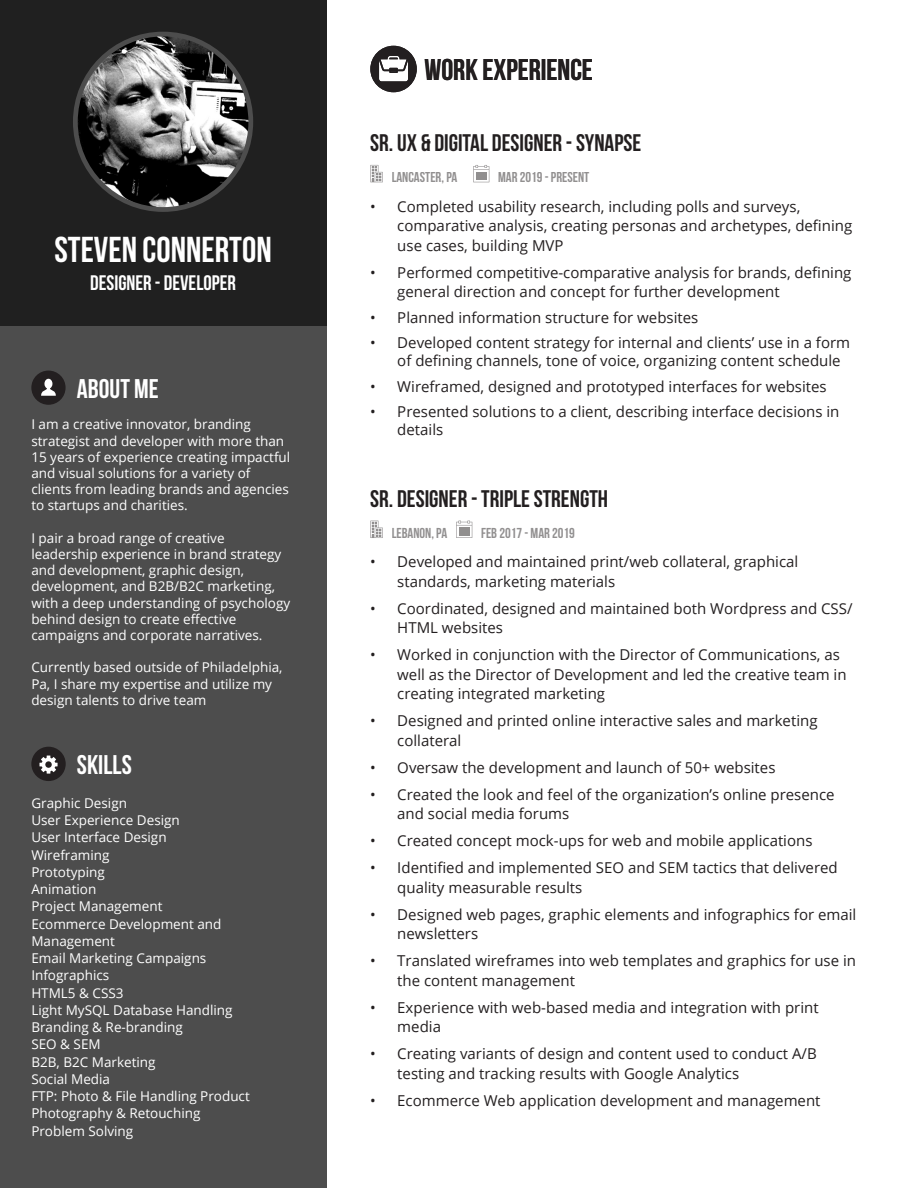
<style>
.page{position:relative;width:918px;height:1188px;background:#fff}
.page>*{position:absolute;margin:0;border:0;box-sizing:border-box;transform-origin:0 0}
.t1{font:36px "Bebas Neue";color:#fff}
.t2{font:30px "Bebas Neue";color:#231f20}
.t3{font:27px "Bebas Neue";color:#fff}
.t4{font:24px "Bebas Neue";color:#231f20}
.t5{font:21px "Bebas Neue";color:#fff}
.t6{font:15px/19.5px "Open Sans";color:#231f20}
.t7{font:14.4px "Bebas Neue";color:#231f20}
.t8{font:13.5px/16.2px "Open Sans";color:#fff}
.t9{font:13.5px/17.2px "Open Sans";color:#fff}
.s1{font-style:inherit}
</style>
<div class="page">
<div style="left:0;top:0;width:326px;height:326px;background:#202020"></div>
<div style="left:0;top:326px;width:326px;height:862px;background:#4d4d4d"></div>
<img style="left:75px;top:34px;width:176px;height:176px;border-radius:88px">
<div style="left:73px;top:32px;width:180px;height:180px;border:5px solid #4d4d4d;border-radius:50%"></div>
<svg style="left:31px;top:747px;width:35px;height:34px"></svg>
<svg style="left:31px;top:371px;width:35px;height:34px"></svg>
<svg style="left:370px;top:165px;width:13px;height:17px"></svg>
<svg style="left:473px;top:165px;width:16px;height:17px"></svg>
<svg style="left:370px;top:521px;width:13px;height:17px"></svg>
<svg style="left:456px;top:521px;width:16px;height:17px"></svg>
<svg style="left:370px;top:46px;width:47px;height:46px"></svg>
<p class="t1" style="left:54px;top:230px;width:219px">STEVEN CONNERTON</p>
<p class="t5" style="left:90px;top:271px;width:147px">DESIGNER - DEVELOPER</p>
<p class="t3" style="left:77px;top:374px;width:83px">ABOUT ME</p>
<p class="t8" style="left:31px;top:416px;width:260px">I am a creative innovator, branding strategist and developer with more than 15 years of experience creating impactful and visual solutions for a variety of clients from leading brands and agencies to startups and charities.</p>
<p class="t8" style="left:31px;top:530px;width:260px">I pair a broad range of creative leadership experience in brand strategy and development, graphic design, development, and B2B/B2C marketing, with a deep understanding of psychology behind design to create effective campaigns and corporate narratives.</p>
<p class="t8" style="left:31px;top:659px;width:253px">Currently based outside of Philadelphia,<br>Pa, I share my expertise and utilize my design talents to drive team</p>
<p class="t3" style="left:77px;top:750px;width:56px">SKILLS</p>
<p class="t9" style="left:31px;top:794px;width:220px"><span class="s1">Graphic Design<br></span>User Experience Design<br>User Interface Design<br><span class="s1">Wireframing<br>Prototyping<br></span>Animation<br>Project Management<br>Ecommerce Development and<br>Management<br>Email Marketing Campaigns<br>Infographics<br>HTML5 &amp; CSS3<br>Light MySQL Database Handling<br>Branding &amp; Re-branding<br>SEO &amp; SEM<br>B2B, B2C Marketing<br>Social Media<br>FTP: Photo &amp; File Handling Product<br>Photography &amp; Retouching<br>Problem Solving</p>
<p class="t2" style="left:425px;top:53px;width:170px">WORK EXPERIENCE</p>
<p class="t4" style="left:370px;top:130px;width:272px">SR. UX &amp; DIGITAL DESIGNER - SYNAPSE</p>
<p class="t7" style="left:392px;top:169px;width:67px">LANCASTER, PA</p>
<p class="t7" style="left:498px;top:169px;width:93px">MAR 2019 - PRESENT</p>
<p class="t6" style="left:397px;top:196px;width:456px;text-indent:-27px">• Completed usability research, including polls and surveys, comparative analysis, creating personas and archetypes, defining use cases, building MVP</p>
<p class="t6" style="left:397px;top:262px;width:456px;text-indent:-27px">• Performed competitive-comparative analysis for brands, defining general direction and concept for further development</p>
<p class="t6" style="left:370px;top:307px;width:330px">• Planned information structure for websites</p>
<p class="t6" style="left:397px;top:333px;width:454px;line-height:18px;text-indent:-27px">• Developed content strategy for internal and clients’ use in a form of defining channels, tone of voice, organizing content schedule</p>
<p class="t6" style="left:370px;top:376px;width:458px">• Wireframed, designed and prototyped interfaces for websites</p>
<p class="t6" style="left:397px;top:402px;width:444px;line-height:18px;text-indent:-27px">• Presented solutions to a client, describing interface decisions in details</p>
<p class="t4" style="left:370px;top:485px;width:239px">SR. DESIGNER - TRIPLE STRENGTH</p>
<p class="t7" style="left:392px;top:525px;width:57px">LEBANON, PA</p>
<p class="t7" style="left:481px;top:525px;width:95px">FEB 2017 - MAR 2019</p>
<p class="t6" style="left:397px;top:552px;width:403px;text-indent:-27px">• Developed and maintained print/web collateral, graphical standards, marketing materials</p>
<p class="t6" style="left:397px;top:598px;width:457px;text-indent:-27px">• Coordinated, designed and maintained both Wordpress and CSS/<br>HTML websites</p>
<p class="t6" style="left:397px;top:645px;width:451px;text-indent:-27px">• Worked in conjunction with the Director of Communications, as well as the Director of Development and led the creative team in creating integrated marketing</p>
<p class="t6" style="left:397px;top:711px;width:422px;text-indent:-27px">• Designed and printed online interactive sales and marketing collateral</p>
<p class="t6" style="left:370px;top:757px;width:407px">• Oversaw the development and launch of 50+ websites</p>
<p class="t6" style="left:397px;top:784px;width:439px;text-indent:-27px">• Created the look and feel of the organization’s online presence and social media forums</p>
<p class="t6" style="left:370px;top:831px;width:444px">• Created concept mock-ups for web and mobile applications</p>
<p class="t6" style="left:397px;top:858px;width:442px;text-indent:-27px">• Identified and implemented SEO and SEM tactics that delivered quality measurable results</p>
<p class="t6" style="left:397px;top:904px;width:461px;text-indent:-27px">• Designed web pages, graphic elements and infographics for email newsletters</p>
<p class="t6" style="left:397px;top:951px;width:460px;text-indent:-27px">• Translated wireframes into web templates and graphics for use in the content management</p>
<p class="t6" style="left:397px;top:997px;width:423px;text-indent:-27px">• Experience with web-based media and integration with print media</p>
<p class="t6" style="left:397px;top:1044px;width:421px;text-indent:-27px">• Creating variants of design and content used to conduct A/B testing and tracking results with Google Analytics</p>
<p class="t6" style="left:370px;top:1090px;width:452px">• Ecommerce Web application development and management</p>
</div>
